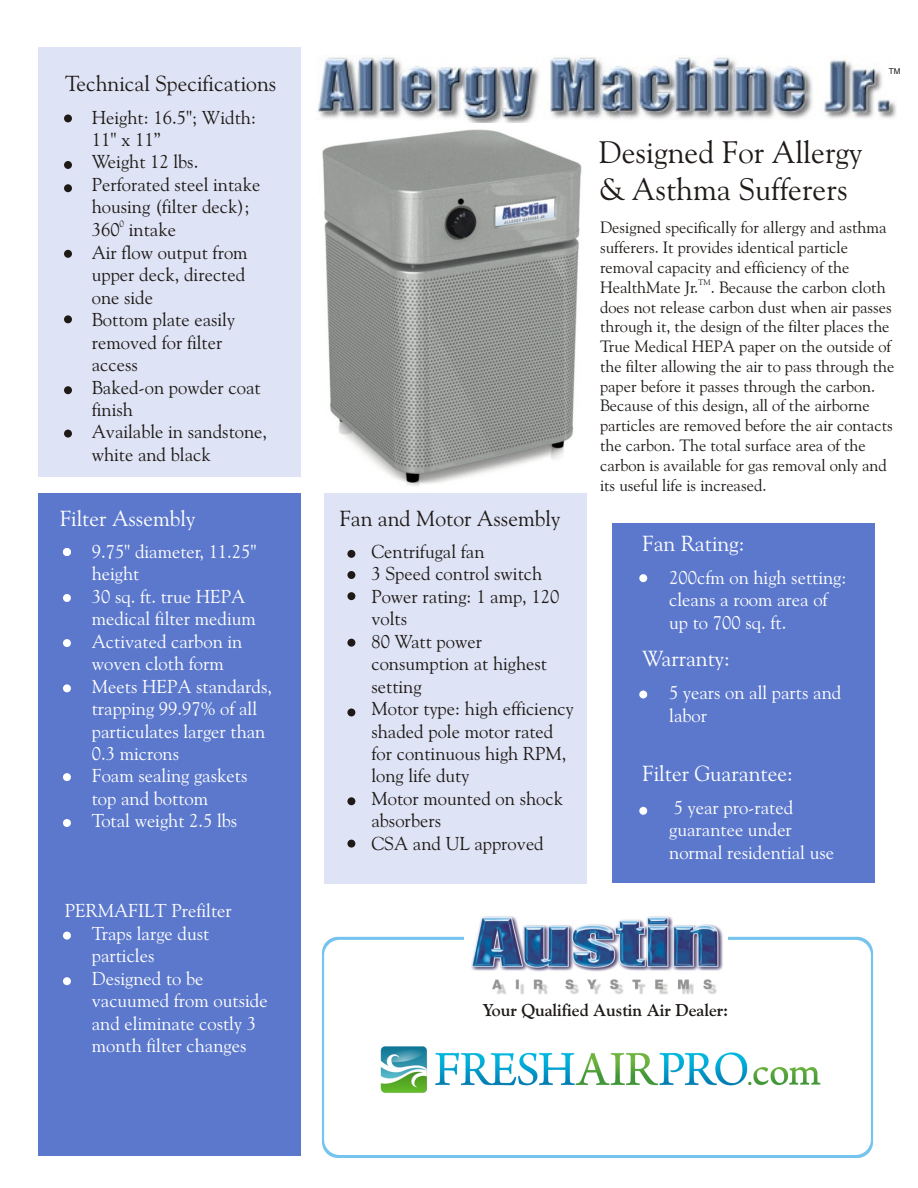
<style>
.page{position:relative;width:918px;height:1188px;background:#fff}
.page>*{position:absolute;margin:0;border:0;box-sizing:border-box;transform-origin:0 0}
.t1{font:31.2px/37.3px "Goudy Ol St BT";color:#1f1a17}
.t2{font:21.9px "Goudy Ol St BT";color:#fff}
.t3{font:21.9px "Goudy Ol St BT";color:#1f1a17}
.t4{font:18.75px/22.5px "Goudy Ol St BT";color:#1f1a17}
.t5{font:18.75px/22.5px "Goudy Ol St BT";color:#fff}
.t6{font:700 17.1px "Goudy Ol St BT";color:#1f1a17}
.t7{font:16.5px/19.8px "Goudy Ol St BT";color:#1f1a17}
.t8{font:9.3px "Goudy Ol St BT";color:#1f1a17}
.t9{font:8.25px "Goudy Ol St BT";color:#1f1a17}
.t10{font:8.1px "Helvetica";color:#1f1a17}
</style>
<div class="page">
<img style="left:322px;top:129px;width:260px;height:357px">
<svg style="left:322px;top:937px;width:551px;height:221px"></svg>
<div style="left:324px;top:493px;width:263px;height:391px;background:#dee3f5"></div>
<div style="left:613px;top:524px;width:262px;height:359px;background:#5c78cc"></div>
<div style="left:38px;top:48px;width:262px;height:429px;background:#dee3f5"></div>
<div style="left:38px;top:493px;width:262px;height:663px;background:#5c78cc"></div>
<div style="left:63px;top:548px;width:8px;height:8px;background:#fff;border-radius:50%"></div>
<div style="left:63px;top:594px;width:8px;height:8px;background:#fff;border-radius:50%"></div>
<div style="left:63px;top:639px;width:8px;height:8px;background:#fff;border-radius:50%"></div>
<div style="left:63px;top:684px;width:8px;height:8px;background:#fff;border-radius:50%"></div>
<div style="left:63px;top:773px;width:8px;height:8px;background:#fff;border-radius:50%"></div>
<div style="left:63px;top:819px;width:8px;height:8px;background:#fff;border-radius:50%"></div>
<div style="left:63px;top:932px;width:8px;height:8px;background:#fff;border-radius:50%"></div>
<div style="left:63px;top:977px;width:8px;height:8px;background:#fff;border-radius:50%"></div>
<div style="left:639px;top:807px;width:8px;height:8px;background:#fff;border-radius:50%"></div>
<div style="left:347px;top:840px;width:8px;height:8px;background:#1f1a17;border-radius:50%"></div>
<div style="left:639px;top:691px;width:8px;height:7px;background:#fff;border-radius:50%"></div>
<div style="left:639px;top:574px;width:8px;height:8px;background:#fff;border-radius:50%"></div>
<div style="left:347px;top:550px;width:8px;height:8px;background:#1f1a17;border-radius:50%"></div>
<div style="left:347px;top:571px;width:8px;height:8px;background:#1f1a17;border-radius:50%"></div>
<div style="left:347px;top:592px;width:8px;height:8px;background:#1f1a17;border-radius:50%"></div>
<div style="left:347px;top:639px;width:8px;height:8px;background:#1f1a17;border-radius:50%"></div>
<div style="left:347px;top:797px;width:8px;height:8px;background:#1f1a17;border-radius:50%"></div>
<div style="left:347px;top:708px;width:8px;height:8px;background:#1f1a17;border-radius:50%"></div>
<div style="left:64px;top:430px;width:8px;height:8px;background:#1f1a17;border-radius:50%"></div>
<div style="left:64px;top:386px;width:8px;height:8px;background:#1f1a17;border-radius:50%"></div>
<div style="left:64px;top:315px;width:8px;height:8px;background:#1f1a17;border-radius:50%"></div>
<div style="left:64px;top:250px;width:8px;height:8px;background:#1f1a17;border-radius:50%"></div>
<div style="left:64px;top:184px;width:8px;height:8px;background:#1f1a17;border-radius:50%"></div>
<div style="left:64px;top:161px;width:8px;height:8px;background:#1f1a17;border-radius:50%"></div>
<div style="left:64px;top:114px;width:8px;height:8px;background:#1f1a17;border-radius:50%"></div>
<img style="left:465px;top:916px;width:262px;height:78px">
<img style="left:317px;top:57px;width:580px;height:66px">
<img style="left:374px;top:1041px;width:450px;height:56px">
<h2 class="t3" style="left:65px;top:74px;width:213px">Technical Specifications</h2>
<p class="t4" style="left:92px;top:107px;width:170px">Height: 16.5"; Width:<br>11" x 11”<br>Weight 12 lbs.<br>Perforated steel intake housing (filter deck);</p>
<p class="t8" style="left:120px;top:220px;width:6px">0</p>
<p class="t4" style="left:92px;top:220px;width:177px">360 intake<br>Air flow output from upper deck, directed one side<br>Bottom plate easily removed for filter access<br>Baked-on powder coat finish<br>Available in sandstone, white and black</p>
<h2 class="t2" style="left:60px;top:509px;width:137px">Filter Assembly</h2>
<p class="t5" style="left:92px;top:542px;width:182px">9.75" diameter, 11.25" height<br>30 sq. ft. true HEPA medical filter medium<br>Activated carbon in woven cloth form<br>Meets HEPA standards, trapping 99.97% of all particulates larger than<br>0.3 microns<br>Foam sealing gaskets top and bottom<br>Total weight 2.5 lbs</p>
<p class="t5" style="left:92px;top:901px;width:177px;text-indent:-27px">PERMAFILT Prefilter<br>Traps large dust particles<br>Designed to be vacuumed from outside and eliminate costly 3 month filter changes</p>
<h1 class="t1" style="left:599px;top:136px;width:265px">Designed For Allergy &amp; Asthma Sufferers</h1>
<p class="t10" style="left:889px;top:68px;width:13px">TM</p>
<h2 class="t3" style="left:339px;top:509px;width:222px">Fan and Motor Assembly</h2>
<p class="t4" style="left:371px;top:542px;width:204px">Centrifugal fan<br>3 Speed control switch<br>Power rating: 1 amp, 120 volts<br>80 Watt power consumption at highest setting<br>Motor type: high efficiency shaded pole motor rated for continuous high RPM, long life duty<br>Motor mounted on shock absorbers<br>CSA and UL approved</p>
<p class="t7" style="left:600px;top:219px;width:288px">Designed specifically for allergy and asthma sufferers. It provides identical particle removal capacity and efficiency of the</p>
<p class="t9" style="left:698px;top:278px;width:14px">TM</p>
<p class="t7" style="left:600px;top:279px;width:296px">HealthMate Jr. . Because the carbon cloth does not release carbon dust when air passes through it, the design of the filter places the True Medical HEPA paper on the outside of the filter allowing the air to pass through the paper before it passes through the carbon.<br>Because of this design, all of the airborne particles are removed before the air contacts the carbon. The total surface area of the carbon is available for gas removal only and its useful life is increased.</p>
<h2 class="t2" style="left:642px;top:534px;width:104px">Fan Rating:</h2>
<p class="t5" style="left:669px;top:568px;width:179px">200cfm on high setting: cleans a room area of up to 700 sq. ft.</p>
<h2 class="t2" style="left:642px;top:650px;width:89px">Warranty:</h2>
<p class="t5" style="left:669px;top:683px;width:174px">5 years on all parts and labor</p>
<h2 class="t2" style="left:642px;top:764px;width:152px">Filter Guarantee:</h2>
<p class="t5" style="left:669px;top:797px;width:166px">5 year pro-rated guarantee under normal residential use</p>
<p class="t6" style="left:483px;top:1003px;width:247px">Your Qualified Austin Air Dealer:</p>
</div>
